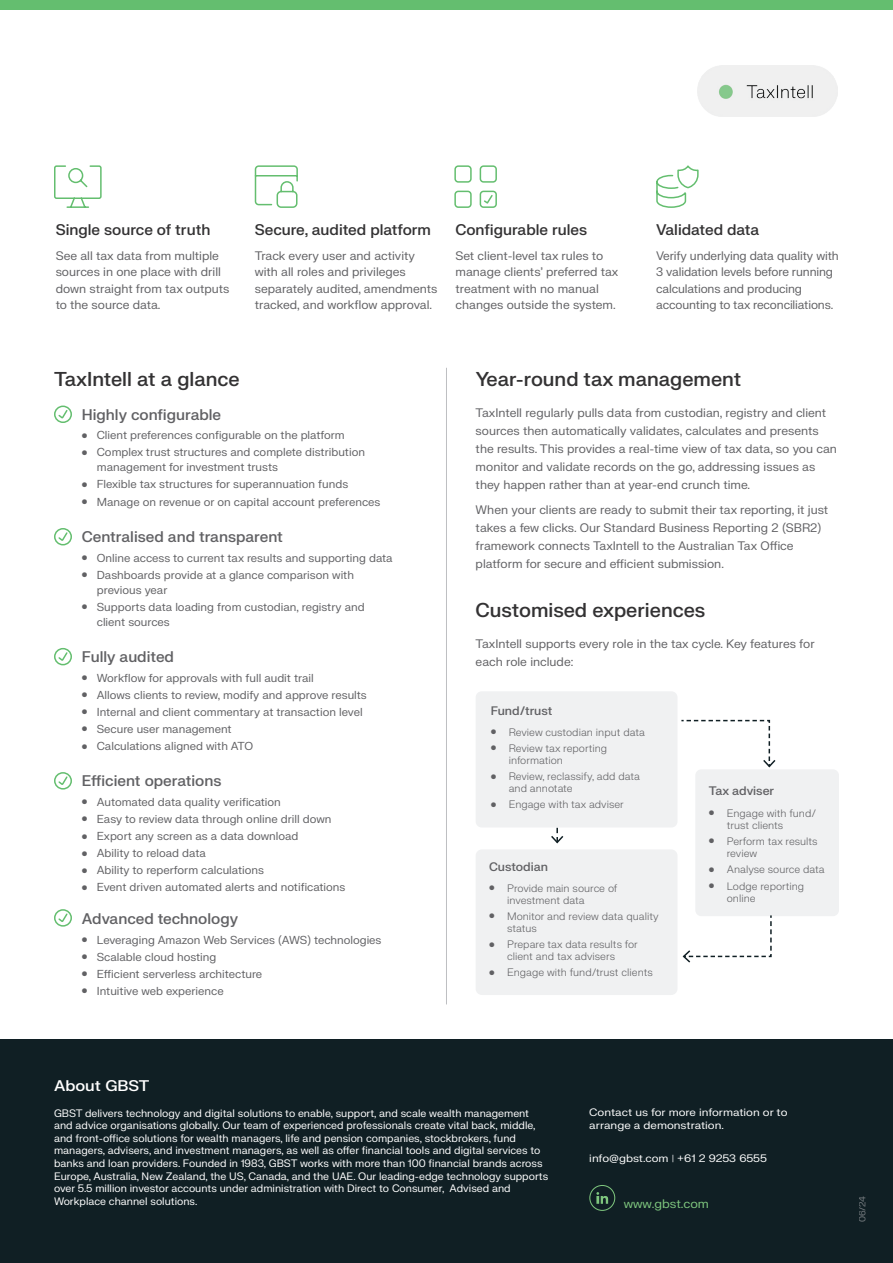
<style>
.page{position:relative;width:893px;height:1263px;background:#fff}
.page>*{position:absolute;margin:0;border:0;box-sizing:border-box;transform-origin:0 0}
.t1{font:500 19.5px "FK Grotesk Neue";color:#333233}
.t2{font:500 15px "FK Grotesk Neue";color:#616164}
.t3{font:500 15px "FK Grotesk Neue";color:#333233}
.t4{font:500 15px "FK Grotesk Neue";color:#fff;scale:1.07 1}
.t5{font:12px/16.5px "FK Grotesk Neue";color:#616164}
.t6{font:500 12px "FK Grotesk Neue";color:#616164}
.t7{font:12px "FK Grotesk Neue";color:#7ec67e;scale:1.05 1}
.t8{font:11.25px/15px "FK Grotesk Neue";color:#616164}
.t9{font:10.5px/12.6px "FK Grotesk Neue";color:#fff}
.t10{font:300 10.5px/12px "FK Grotesk Neue";color:#616164}
.t11{font:10.5px/12.6px "FK Grotesk Neue";color:#fff;scale:1.09 1}
.t12{font:9px "FK Grotesk Neue";color:#a5a6aa}
.s1{font-size:9px}
.s2{font-family:"Proxima Nova"}
</style>
<div class="page">
<div style="left:0;top:1039px;width:893px;height:224px;background:#101f24"></div>
<svg style="left:589px;top:1185px;width:26px;height:26px"></svg>
<div style="left:0;top:0;width:893px;height:10px;background:#64be6f"></div>
<div style="left:476px;top:691px;width:201px;height:136px;background:#f0f1f2;border-radius:6px"></div>
<div style="left:476px;top:849px;width:201px;height:146px;background:#f0f1f2;border-radius:6px"></div>
<div style="left:695px;top:769px;width:144px;height:147px;background:#f0f1f2;border-radius:6px"></div>
<svg style="left:681px;top:719px;width:95px;height:49px"></svg>
<svg style="left:682px;top:915px;width:90px;height:48px"></svg>
<svg style="left:551px;top:828px;width:13px;height:16px"></svg>
<svg style="left:54px;top:405px;width:18px;height:18px"></svg>
<svg style="left:54px;top:528px;width:18px;height:18px"></svg>
<svg style="left:54px;top:648px;width:18px;height:18px"></svg>
<svg style="left:54px;top:772px;width:18px;height:18px"></svg>
<svg style="left:54px;top:909px;width:18px;height:18px"></svg>
<svg style="left:454px;top:165px;width:43px;height:43px"></svg>
<svg style="left:656px;top:165px;width:43px;height:43px"></svg>
<svg style="left:254px;top:165px;width:44px;height:43px"></svg>
<svg style="left:54px;top:165px;width:48px;height:43px"></svg>
<hr style="left:446px;top:368px;width:1px;height:636px;background:#bebfc2">
<img style="left:697px;top:66px;width:141px;height:51px">
<p class="t3" style="left:56px;top:218px;width:156px">Single source of truth</p>
<p class="t5" style="left:56px;top:247px;width:175px">See all tax data from multiple sources in one place with drill down straight from tax outputs to the source data.</p>
<p class="t3" style="left:255px;top:218px;width:178px">Secure, audited platform</p>
<p class="t5" style="left:255px;top:247px;width:184px">Track every user and activity with all roles and privileges separately audited, amendments tracked, and workflow approval.</p>
<p class="t3" style="left:455px;top:218px;width:133px">Configurable rules</p>
<p class="t5" style="left:455px;top:247px;width:164px">Set client-level tax rules to manage clients’ preferred tax treatment with no manual changes outside the system.</p>
<p class="t3" style="left:656px;top:218px;width:105px">Validated data</p>
<p class="t5" style="left:656px;top:247px;width:184px">Verify underlying data quality with 3 validation levels before running calculations and producing accounting to tax reconciliations.</p>
<h1 class="t1" style="left:54px;top:365px;width:187px">TaxIntell at a glance</h1>
<h1 class="t1" style="left:476px;top:365px;width:267px">Year-round tax management</h1>
<p class="t5" style="left:476px;top:403px;width:363px;line-height:18px">TaxIntell regularly pulls data from custodian, registry and client sources then automatically validates, calculates and presents the results. This provides a real-time view of tax data, so you can monitor and validate records on the go, addressing issues as they happen rather than at year-end crunch time.</p>
<p class="t5" style="left:476px;top:500px;width:354px;line-height:18px">When your clients are ready to submit their tax reporting, it just takes a few clicks. Our Standard Business Reporting 2 (SBR2) framework connects TaxIntell to the Australian Tax Office platform for secure and efficient submission.</p>
<h1 class="t1" style="left:476px;top:595px;width:231px">Customised experiences</h1>
<p class="t5" style="left:476px;top:634px;width:341px;line-height:18px">TaxIntell supports every role in the tax cycle. Key features for each role include:</p>
<p class="t2" style="left:82px;top:403px;width:141px">Highly configurable</p>
<p class="t8" style="left:82px;top:427px;width:264px"><span class="s1">•</span> Client preferences configurable on the platform</p>
<p class="t8" style="left:97px;top:444px;width:270px;text-indent:-15px"><span class="s1">•</span> Complex trust structures and complete distribution management for investment trusts</p>
<p class="t8" style="left:82px;top:476px;width:268px"><span class="s1">•</span> Flexible tax structures for superannuation funds</p>
<p class="t8" style="left:82px;top:493px;width:300px"><span class="s1">•</span> Manage on revenue or on capital account preferences</p>
<p class="t2" style="left:82px;top:526px;width:203px">Centralised and transparent</p>
<p class="t8" style="left:82px;top:550px;width:312px"><span class="s1">•</span> Online access to current tax results and supporting data</p>
<p class="t8" style="left:97px;top:567px;width:259px;text-indent:-15px"><span class="s1">•</span> Dashboards provide at a glance comparison with previous year</p>
<p class="t8" style="left:97px;top:599px;width:269px;text-indent:-15px"><span class="s1">•</span> Supports data loading from custodian, registry and client sources</p>
<p class="t2" style="left:82px;top:646px;width:94px">Fully audited</p>
<p class="t8" style="left:82px;top:669px;width:233px"><span class="s1">•</span> Workflow for approvals with full audit trail</p>
<p class="t8" style="left:82px;top:687px;width:287px"><span class="s1">•</span> Allows clients to review, modify and approve results</p>
<p class="t8" style="left:82px;top:704px;width:282px"><span class="s1">•</span> Internal and client commentary at transaction level</p>
<p class="t8" style="left:82px;top:721px;width:151px"><span class="s1">•</span> Secure user management</p>
<p class="t8" style="left:82px;top:738px;width:173px"><span class="s1">•</span> Calculations aligned with ATO</p>
<p class="t2" style="left:82px;top:770px;width:141px">Efficient operations</p>
<p class="t8" style="left:82px;top:794px;width:201px"><span class="s1">•</span> Automated data quality verification</p>
<p class="t8" style="left:82px;top:811px;width:251px"><span class="s1">•</span> Easy to review data through online drill down</p>
<p class="t8" style="left:82px;top:828px;width:218px"><span class="s1">•</span> Export any screen as a data download</p>
<p class="t8" style="left:82px;top:845px;width:126px"><span class="s1">•</span> Ability to reload data</p>
<p class="t8" style="left:82px;top:862px;width:184px"><span class="s1">•</span> Ability to reperform calculations</p>
<p class="t8" style="left:82px;top:879px;width:265px"><span class="s1">•</span> Event driven automated alerts and notifications</p>
<p class="t2" style="left:82px;top:908px;width:158px">Advanced technology</p>
<p class="t8" style="left:82px;top:931px;width:301px"><span class="s1">•</span> Leveraging Amazon Web Services (AWS) technologies</p>
<p class="t8" style="left:82px;top:949px;width:136px"><span class="s1">•</span> Scalable cloud hosting</p>
<p class="t8" style="left:82px;top:966px;width:182px"><span class="s1">•</span> Efficient serverless architecture</p>
<p class="t8" style="left:82px;top:983px;width:143px"><span class="s1">•</span> Intuitive web experience</p>
<p class="t6" style="left:491px;top:702px;width:63px">Fund/trust</p>
<p class="t10" style="left:491px;top:725px;width:156px"><span class="s1">•</span> Review custodian input data</p>
<p class="t10" style="left:509px;top:742px;width:100px;text-indent:-18px"><span class="s1">•</span> Review tax reporting information</p>
<p class="t10" style="left:509px;top:770px;width:133px;text-indent:-18px"><span class="s1">•</span> Review, reclassify, add data and annotate</p>
<p class="t10" style="left:491px;top:798px;width:135px"><span class="s1">•</span> Engage with tax adviser</p>
<p class="t6" style="left:709px;top:782px;width:67px">Tax adviser</p>
<p class="t10" style="left:727px;top:806px;width:91px;text-indent:-18px"><span class="s1">•</span> Engage with fund/ trust clients</p>
<p class="t10" style="left:727px;top:835px;width:92px;text-indent:-18px"><span class="s1">•</span> Perform tax results review</p>
<p class="t10" style="left:709px;top:863px;width:117px"><span class="s1">•</span> Analyse source data</p>
<p class="t10" style="left:727px;top:879px;width:79px;text-indent:-18px"><span class="s1">•</span> Lodge reporting online</p>
<p class="t6" style="left:489px;top:858px;width:60px">Custodian</p>
<p class="t10" style="left:507px;top:881px;width:112px;text-indent:-18px"><span class="s1">•</span> Provide main source of investment data</p>
<p class="t10" style="left:507px;top:909px;width:153px;text-indent:-18px"><span class="s1">•</span> Monitor and review data quality status</p>
<p class="t10" style="left:489px;top:938px;width:150px;text-align:center"><span class="s1">•</span> Prepare tax data results for client and tax advisers</p>
<p class="t10" style="left:489px;top:966px;width:165px"><span class="s1">•</span> Engage with fund/trust clients</p>
<p class="t4" style="left:54px;top:1074px;width:91px">About GBST</p>
<p class="t9" style="left:54px;top:1106px;width:496px">GBST delivers technology and digital solutions to enable, support, and scale wealth management and advice organisations globally. Our team of experienced professionals create vital back, middle, and front-office solutions for wealth managers, life and pension companies, stockbrokers, fund managers, advisers, and investment managers, as well as offer financial tools and digital services to banks and loan providers. Founded in 1983, GBST works with more than 100 financial brands across Europe, Australia, New Zealand, the US, Canada, and the UAE. Our leading-edge technology supports over 5.5 million investor accounts under administration with Direct to Consumer, Advised and Workplace channel solutions.</p>
<p class="t11" style="left:589px;top:1105px;width:183px">Contact us for more information or to arrange a demonstration.</p>
<p class="t11" style="left:589px;top:1152px;width:164px">info@gbst.com <span class="s2">|</span> +61 2 9253 6555</p>
<p class="t7" style="left:624px;top:1195px;width:83px">www.gbst.com</p>
<p class="t12" style="left:856px;top:1222px;width:28px;rotate:-90deg">06/24</p>
</div>
